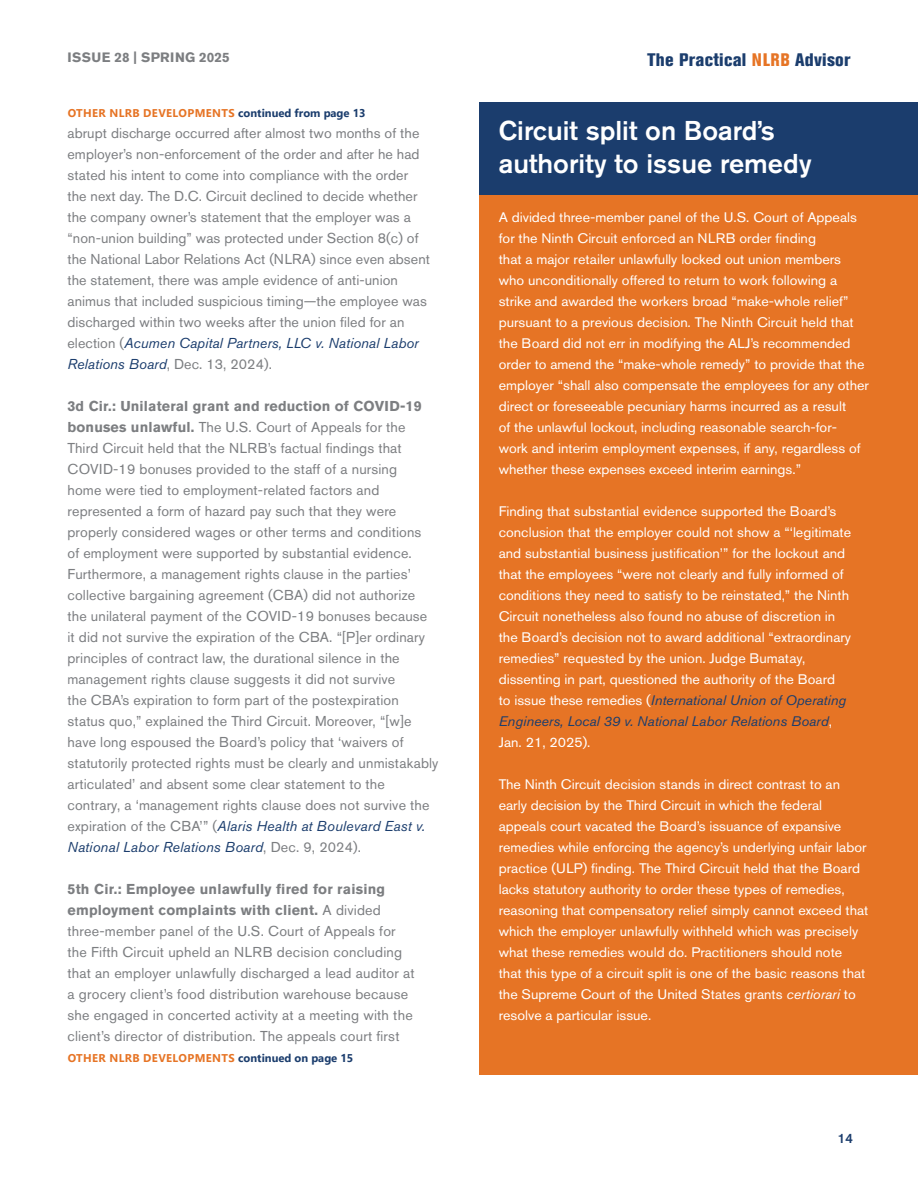
<style>
.page{position:relative;width:918px;height:1188px;background:#fff}
.page>*{position:absolute;margin:0;border:0;box-sizing:border-box;transform-origin:0 0}
.t1{font:500 27px/32.4px "Akzidenz Grotesk BE";color:#fff}
.t2{font:800 condensed 18px "Akzidenz Grotesk BE";letter-spacing:.015em;color:#1b3d6d}
.t3{font:14.25px/21px "Akzidenz Grotesk BE";letter-spacing:.01em;color:#7c7e81}
.t4{font:13.8px/21px "Akzidenz Grotesk BE";color:#fff;scale:1.04 1}
.t5{font:700 13.5px "Akzidenz Grotesk BE";letter-spacing:.02em;color:#7c7e81}
.t6{font:500 13.5px "Akzidenz Grotesk BE";color:#1b3d6d}
.t7{font:700 11.25px "Segoe UI";letter-spacing:.025em;color:#e67425}
.s1{color:#1b3d6d}
.s2{font-style:italic;color:#1b3d6d}
.s3{font-weight:700}
.s4{color:#e67425}
.s5{font-style:italic}
</style>
<div class="page">
<div style="left:479px;top:187px;width:439px;height:887px;background:#e67425"></div>
<div style="left:479px;top:102px;width:439px;height:93px;background:#1b3d6d"></div>
<p class="t5" style="left:68px;top:50px;width:164px">ISSUE 28 | SPRING 2025</p>
<p class="t7" style="left:68px;top:102px;width:299px">OTHER NLRB DEVELOPMENTS <span class="s1">continued from page 13</span></p>
<p class="t3" style="left:68px;top:122px;width:364px">abrupt discharge occurred after almost two months of the employer’s non-enforcement of the order and after he had stated his intent to come into compliance with the order the next day. The D.C. Circuit declined to decide whether the company owner’s statement that the employer was a “non-union building” was protected under Section 8(c) of the National Labor Relations Act (NLRA) since even absent the statement, there was ample evidence of anti-union animus that included suspicious timing—the employee was discharged within two weeks after the union filed for an election (<span class="s2">Acumen Capital Partners, LLC v. National Labor Relations Board</span>, Dec. 13, 2024).</p>
<p class="t3" style="left:68px;top:395px;width:373px"><span class="s3">3d Cir.: Unilateral grant and reduction of COVID-19 bonuses unlawful.</span> The U.S. Court of Appeals for the Third Circuit held that the NLRB’s factual findings that COVID-19 bonuses provided to the staff of a nursing<br>home were tied to employment-related factors and represented a form of hazard pay such that they were properly considered wages or other terms and conditions<br>of employment were supported by substantial evidence.<br>Furthermore, a management rights clause in the parties’ collective bargaining agreement (CBA) did not authorize<br>the unilateral payment of the COVID-19 bonuses because<br>it did not survive the expiration of the CBA. “[P]er ordinary principles of contract law, the durational silence in the management rights clause suggests it did not survive<br>the CBA’s expiration to form part of the postexpiration status quo,” explained the Third Circuit. Moreover, “[w]e have long espoused the Board’s policy that ‘waivers of statutorily protected rights must be clearly and unmistakably articulated’ and absent some clear statement to the contrary, a ‘management rights clause does not survive the expiration of the CBA’” (<span class="s2">Alaris Health at Boulevard East v.<br>National Labor Relations Board</span>, Dec. 9, 2024).</p>
<p class="t3" style="left:68px;top:878px;width:349px"><span class="s3">5th Cir.: Employee unlawfully fired for raising employment complaints with client.</span> A divided three-member panel of the U.S. Court of Appeals for the Fifth Circuit upheld an NLRB decision concluding that an employer unlawfully discharged a lead auditor at a grocery client’s food distribution warehouse because she engaged in concerted activity at a meeting with the client’s director of distribution. The appeals court first</p>
<p class="t7" style="left:68px;top:1047px;width:287px">OTHER NLRB DEVELOPMENTS <span class="s1">continued on page 15</span></p>
<p class="t2" style="left:647px;top:49px;width:205px">The Practical <span class="s4">NLRB</span> Advisor</p>
<h1 class="t1" style="left:499px;top:114px;width:314px">Circuit split on Board’s authority to issue remedy</h1>
<p class="t4" style="left:499px;top:207px;width:358px">A divided three-member panel of the U.S. Court of Appeals for the Ninth Circuit enforced an NLRB order finding<br>that a major retailer unlawfully locked out union members who unconditionally offered to return to work following a strike and awarded the workers broad “make-whole relief” pursuant to a previous decision<span class="s5">.</span> The Ninth Circuit held that the Board did not err in modifying the ALJ’s recommended order to amend the “make-whole remedy” to provide that the employer “shall also compensate the employees for any other direct or foreseeable pecuniary harms incurred as a result<br>of the unlawful lockout, including reasonable search-for&shy;work and interim employment expenses, if any, regardless of whether these expenses exceed interim earnings.”</p>
<p class="t4" style="left:499px;top:501px;width:340px">Finding that substantial evidence supported the Board’s conclusion that the employer could not show a “‘legitimate and substantial business justification’” for the lockout and that the employees “were not clearly and fully informed of conditions they need to satisfy to be reinstated,” the Ninth Circuit nonetheless also found no abuse of discretion in the Board’s decision not to award additional “extraordinary remedies” requested by the union. Judge Bumatay, dissenting in part, questioned the authority of the Board<br>to issue these remedies (<span class="s2">International Union of Operating Engineers, Local 39 v. National Labor Relations Board</span>, Jan. 21, 2025).</p>
<p class="t4" style="left:499px;top:774px;width:357px">The Ninth Circuit decision stands in direct contrast to an early decision by the Third Circuit in which the federal appeals court vacated the Board’s issuance of expansive remedies while enforcing the agency’s underlying unfair labor practice (ULP) finding. The Third Circuit held that the Board lacks statutory authority to order these types of remedies, reasoning that compensatory relief simply cannot exceed that which the employer unlawfully withheld which was precisely what these remedies would do. Practitioners should note that this type of a circuit split is one of the basic reasons that the Supreme Court of the United States grants <span class="s5">certiorari</span> to resolve a particular issue.</p>
<p class="t6" style="left:838px;top:1130px;width:17px">14</p>
</div>
